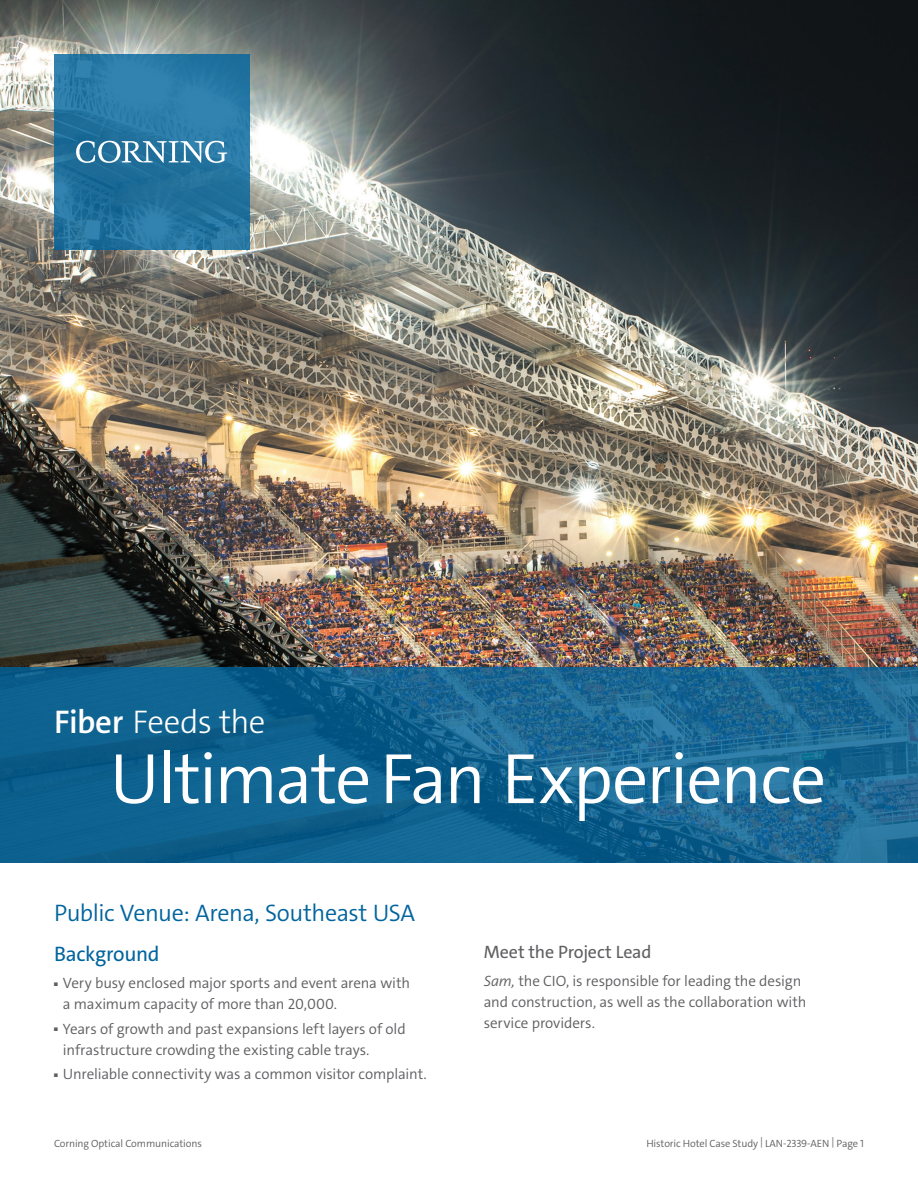
<style>
.page{position:relative;width:918px;height:1188px;background:#fff}
.page>*{position:absolute;margin:0;border:0;box-sizing:border-box;transform-origin:0 0}
.t1{font:300 72px "The Sans C4 s";letter-spacing:-.03em;color:#fff}
.t2{font:300 33px "The Sans C4 s";letter-spacing:-.015em;color:#fff}
.Page_Subhead{font:300 24px "The Sans C4 s";letter-spacing:-.02em;color:#00649e}
.BlueHead_Pg1{font:21px "The Sans C4 s";letter-spacing:-.015em;color:#00649e}
.Gray_Subhead_Pg1{font:18px "The Sans C4 s";letter-spacing:-.01em;color:#5f5f62}
.Bullets_Pg1{font:300 15px/21px "The Sans C4 s";letter-spacing:-.005em;color:#5f5f62}
.Body_Pg1{font:300 15px/21px "The Sans C4 s";letter-spacing:-.005em;color:#5f5f62}
.t3{font:300 10.5px "The Sans C4 s";letter-spacing:-.01em;color:#5f5f62}
.s1{font-weight:600}
.s2{font-style:italic}
</style>
<div class="page">
<img style="left:0;top:0;width:918px;height:667px">
<svg style="left:54px;top:54px;width:195px;height:195px;background:#2676a3"></svg>
<svg style="left:76px;top:141px;width:151px;height:22px"></svg>
<svg style="left:0;top:667px;width:918px;height:196px;background:#146490"></svg>
<p class="t2" style="left:54px;top:700px;width:213px"><span class="s1">Fiber</span> Feeds the</p>
<p class="t1" style="left:110px;top:733px;width:718px">UltimateFan Experience</p>
<p class="Page_Subhead" style="left:54px;top:897px;width:363px">Public Venue: Arena, Southeast USA</p>
<p class="BlueHead_Pg1" style="left:54px;top:940px;width:107px">Background</p>
<p class="Bullets_Pg1" style="left:63px;top:973px;width:349px;text-indent:-9px"><sup>■</sup> Very busy enclosed major sports and event arena with a maximum capacity of more than 20,000.</p>
<p class="Bullets_Pg1" style="left:63px;top:1018px;width:344px;text-indent:-9px"><sup>■</sup> Years of growth and past expansions left layers of old infrastructure crowding the existing cable trays.</p>
<p class="Bullets_Pg1" style="left:54px;top:1064px;width:374px"><sup>■</sup> Unreliable connectivity was a common visitor complaint.</p>
<p class="Gray_Subhead_Pg1" style="left:484px;top:941px;width:169px">Meet the Project Lead</p>
<p class="Body_Pg1" style="left:484px;top:971px;width:324px"><span class="s2">Sam,</span> the CIO, is responsible for leading the design and construction, as well as the collaboration with service providers.</p>
<p class="t3" style="left:54px;top:1137px;width:149px">Corning Optical Communications</p>
<p class="t3" style="left:646px;top:1137px;width:219px">Historic Hotel Case Study | LAN-2339-AEN | Page 1</p>
</div>
